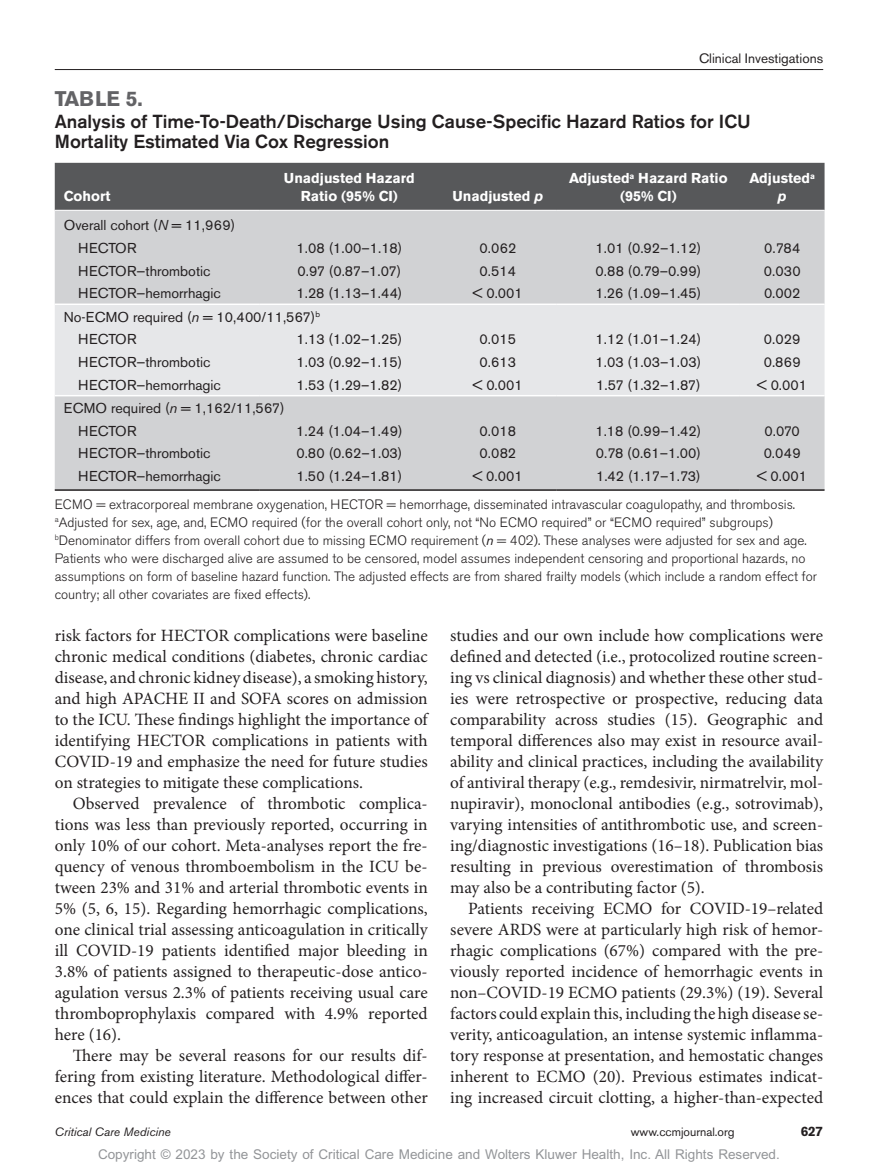
<style>
.page{position:relative;width:878px;height:1175px;background:#fff}
.page>*{position:absolute;margin:0;border:0;box-sizing:border-box;transform-origin:0 0}
.t1{font:700 21px "Akzidenz Grotesk BE";color:#636366}
.t2{font:500 18.75px/19.5px "Akzidenz Grotesk BE";color:#231f20}
.t3{font:17.25px/21px "Minion Pro";color:#231f20;text-align:justify}
.t4{font:14.25px/22.6px "Akzidenz Grotesk BE";color:#231f20}
.t5{font:700 14.25px/17.2px "Akzidenz Grotesk BE";color:#fff;text-align:center}
.t6{font:300 13.5px/18px "Akzidenz Grotesk BE";color:#231f20}
.t7{font:13.5px "Arial MT Std";color:#939598}
.t8{font:13.5px "Akzidenz Grotesk BE";color:#231f20}
.t9{font:700 13.5px "Akzidenz Grotesk BE";color:#231f20}
.t10{font:italic 12px "Akzidenz Grotesk BE";color:#231f20}
.t11{font:12px "Akzidenz Grotesk BE";color:#231f20}
.s1{font-style:italic}
.s2{font-weight:400;font-style:italic}
</style>
<div class="page">
<hr style="left:55px;top:69px;width:768px;height:1px;background:#231f20">
<div style="left:55px;top:163px;width:769px;height:47px;background:#57585a"></div>
<div style="left:55px;top:211px;width:769px;height:278px;background:#d1d2d4"></div>
<div style="left:55px;top:305px;width:769px;height:90px;background:#e6e7e9"></div>
<hr style="left:55px;top:303px;width:205px;height:2px;background:#fff">
<hr style="left:260px;top:303px;width:179px;height:2px;background:#fff">
<hr style="left:439px;top:303px;width:117px;height:2px;background:#fff">
<hr style="left:556px;top:303px;width:184px;height:2px;background:#fff">
<hr style="left:740px;top:303px;width:84px;height:2px;background:#fff">
<hr style="left:55px;top:395px;width:205px;height:1px;background:#fff">
<hr style="left:260px;top:395px;width:179px;height:1px;background:#fff">
<hr style="left:439px;top:395px;width:117px;height:1px;background:#fff">
<hr style="left:556px;top:395px;width:184px;height:1px;background:#fff">
<hr style="left:740px;top:395px;width:84px;height:1px;background:#fff">
<hr style="left:55px;top:489px;width:205px;height:2px;background:#231f20">
<hr style="left:260px;top:489px;width:179px;height:2px;background:#231f20">
<hr style="left:439px;top:489px;width:117px;height:2px;background:#231f20">
<hr style="left:556px;top:489px;width:184px;height:2px;background:#231f20">
<hr style="left:740px;top:489px;width:84px;height:2px;background:#231f20">
<p class="t8" style="left:699px;top:50px;width:126px">Clinical Investigations</p>
<p class="t1" style="left:55px;top:86px;width:89px">TABLE 5.</p>
<p class="t2" style="left:55px;top:112px;width:697px">Analysis of Time-To-Death/Discharge Using Cause-Specific Hazard Ratios for ICU<br>Mortality Estimated Via Cox Regression</p>
<p class="t5" style="left:64px;top:187px;width:48px">Cohort</p>
<p class="t5" style="left:569px;top:170px;width:160px">Adjusted<sup>a</sup> Hazard Ratio (95% CI)</p>
<p class="t5" style="left:749px;top:170px;width:67px">Adjusted<sup>a </sup><span class="s1">p</span></p>
<p class="t5" style="left:284px;top:170px;width:132px">Unadjusted Hazard<br>Ratio (95% CI)</p>
<p class="t5" style="left:452px;top:187px;width:92px">Unadjusted <span class="s1">p</span></p>
<p class="t4" style="left:78px;top:214px;width:159px;text-indent:-14px">Overall cohort (<span class="s1">N</span> = 11,969)<br>HECTOR</p>
<p class="t4" style="left:296px;top:237px;width:107px">1.08 (1.00–1.18)</p>
<p class="t4" style="left:479px;top:237px;width:38px">0.062</p>
<p class="t4" style="left:595px;top:237px;width:107px">1.01 (0.92–1.12)</p>
<p class="t4" style="left:764px;top:237px;width:38px">0.784</p>
<p class="t4" style="left:78px;top:259px;width:134px">HECTOR—thrombotic</p>
<p class="t4" style="left:297px;top:259px;width:105px">0.97 (0.87–1.07)</p>
<p class="t4" style="left:479px;top:259px;width:38px">0.514</p>
<p class="t4" style="left:595px;top:259px;width:107px">0.88 (0.79–0.99)</p>
<p class="t4" style="left:763px;top:259px;width:38px">0.030</p>
<p class="t4" style="left:78px;top:282px;width:144px">HECTOR—hemorrhagic</p>
<p class="t4" style="left:296px;top:282px;width:107px">1.28 (1.13–1.44)</p>
<p class="t4" style="left:473px;top:282px;width:51px">&lt; 0.001</p>
<p class="t4" style="left:595px;top:282px;width:107px">1.26 (1.09–1.45)</p>
<p class="t4" style="left:764px;top:282px;width:38px">0.002</p>
<p class="t4" style="left:78px;top:305px;width:243px;text-indent:-14px">No-ECMO required (<span class="s1">n</span> = 10,400/11,567)<sup>b<br></sup>HECTOR</p>
<p class="t4" style="left:296px;top:328px;width:107px">1.13 (1.02–1.25)</p>
<p class="t4" style="left:479px;top:328px;width:38px">0.015</p>
<p class="t4" style="left:595px;top:328px;width:107px">1.12 (1.01–1.24)</p>
<p class="t4" style="left:764px;top:328px;width:38px">0.029</p>
<p class="t4" style="left:78px;top:351px;width:134px">HECTOR—thrombotic</p>
<p class="t4" style="left:296px;top:351px;width:107px">1.03 (0.92–1.15)</p>
<p class="t4" style="left:479px;top:351px;width:38px">0.613</p>
<p class="t4" style="left:595px;top:351px;width:107px">1.03 (1.03–1.03)</p>
<p class="t4" style="left:763px;top:351px;width:39px">0.869</p>
<p class="t4" style="left:78px;top:373px;width:144px">HECTOR—hemorrhagic</p>
<p class="t4" style="left:296px;top:373px;width:107px">1.53 (1.29–1.82)</p>
<p class="t4" style="left:473px;top:373px;width:51px">&lt; 0.001</p>
<p class="t4" style="left:596px;top:373px;width:106px">1.57 (1.32–1.87)</p>
<p class="t4" style="left:757px;top:373px;width:51px">&lt; 0.001</p>
<p class="t4" style="left:78px;top:397px;width:208px;text-indent:-14px">ECMO required (<span class="s1">n</span> = 1,162/11,567)<br>HECTOR</p>
<p class="t4" style="left:296px;top:419px;width:108px">1.24 (1.04–1.49)</p>
<p class="t4" style="left:479px;top:419px;width:38px">0.018</p>
<p class="t4" style="left:595px;top:419px;width:107px">1.18 (0.99–1.42)</p>
<p class="t4" style="left:764px;top:419px;width:37px">0.070</p>
<p class="t4" style="left:78px;top:442px;width:134px">HECTOR—thrombotic</p>
<p class="t4" style="left:296px;top:442px;width:107px">0.80 (0.62–1.03)</p>
<p class="t4" style="left:479px;top:442px;width:38px">0.082</p>
<p class="t4" style="left:595px;top:442px;width:107px">0.78 (0.61–1.00)</p>
<p class="t4" style="left:763px;top:442px;width:39px">0.049</p>
<p class="t4" style="left:78px;top:465px;width:144px">HECTOR—hemorrhagic</p>
<p class="t4" style="left:296px;top:465px;width:107px">1.50 (1.24–1.81)</p>
<p class="t4" style="left:473px;top:465px;width:51px">&lt; 0.001</p>
<p class="t4" style="left:596px;top:465px;width:106px">1.42 (1.17–1.73)</p>
<p class="t4" style="left:757px;top:465px;width:51px">&lt; 0.001</p>
<p class="t6" style="left:55px;top:495px;width:763px">ECMO = extracorporeal membrane oxygenation, HECTOR = hemorrhage, disseminated intravascular coagulopathy, and thrombosis. <sup>a</sup>Adjusted for sex, age, and, ECMO required (for the overall cohort only, not “No ECMO required” or “ECMO required” subgroups) <sup>b</sup>Denominator differs from overall cohort due to missing ECMO requirement (<span class="s2">n</span> = 402). These analyses were adjusted for sex and age.<br>Patients who were discharged alive are assumed to be censored, model assumes independent censoring and proportional hazards, no assumptions on form of baseline hazard function. The adjusted effects are from shared frailty models (which include a random effect for country; all other covariates are fixed effects).</p>
<p class="t3" style="left:55px;top:625px;width:374px">risk factors for HECTOR complications were baseline chronic medical conditions (diabetes, chronic cardiac disease, and chronic kidney disease), a smoking history, and high APACHE II and SOFA scores on admission to the ICU. These findings highlight the importance of identifying HECTOR complications in patients with COVID-19 and emphasize the need for future studies on strategies to mitigate these complications.</p>
<p class="t3" style="left:55px;top:793px;width:374px;text-indent:18px">Observed prevalence of thrombotic complica&shy;tions was less than previously reported, occurring in only 10% of our cohort. Meta-analyses report the fre&shy;quency of venous thromboembolism in the ICU be&shy;tween 23% and 31% and arterial thrombotic events in 5% (5, 6, 15). Regarding hemorrhagic complications, one clinical trial assessing anticoagulation in critically ill COVID-19 patients identified major bleeding in 3.8% of patients assigned to therapeutic-dose antico&shy;agulation versus 2.3% of patients receiving usual care thromboprophylaxis compared with 4.9% reported here (16).</p>
<p class="t3" style="left:55px;top:1045px;width:374px;text-indent:18px">There may be several reasons for our results dif&shy;fering from existing literature. Methodological differ&shy;ences that could explain the difference between other</p>
<p class="t3" style="left:450px;top:625px;width:374px">studies and our own include how complications were defined and detected (i.e., protocolized routine screen&shy;ing vs clinical diagnosis) and whether these other stud&shy;ies were retrospective or prospective, reducing data comparability across studies (15). Geographic and temporal differences also may exist in resource avail&shy;ability and clinical practices, including the availability of antiviral therapy (e.g., remdesivir, nirmatrelvir, mol&shy;nupiravir), monoclonal antibodies (e.g., sotrovimab), varying intensities of antithrombotic use, and screen&shy;ing/diagnostic investigations (16–18). Publication bias resulting in previous overestimation of thrombosis may also be a contributing factor (5).</p>
<p class="t3" style="left:450px;top:898px;width:374px;text-indent:18px">Patients receiving ECMO for COVID-19–related severe ARDS were at particularly high risk of hemor&shy;rhagic complications (67%) compared with the pre&shy;viously reported incidence of hemorrhagic events in non–COVID-19 ECMO patients (29.3%) (19). Several factors could explain this, including the high disease se&shy;verity, anticoagulation, an intense systemic inflamma&shy;tory response at presentation, and hemostatic changes inherent to ECMO (20). Previous estimates indicat&shy;ing increased circuit clotting, a higher-than-expected</p>
<p class="t10" style="left:55px;top:1125px;width:118px">Critical Care Medicine</p>
<p class="t11" style="left:630px;top:1125px;width:105px">www.ccmjournal.org</p>
<p class="t9" style="left:800px;top:1123px;width:24px">627</p>
<p class="t7" style="left:98px;top:1146px;width:683px">Copyright © 2023 by the Society of Critical Care Medicine and Wolters Kluwer Health, Inc. All Rights Reserved.</p>
</div>
